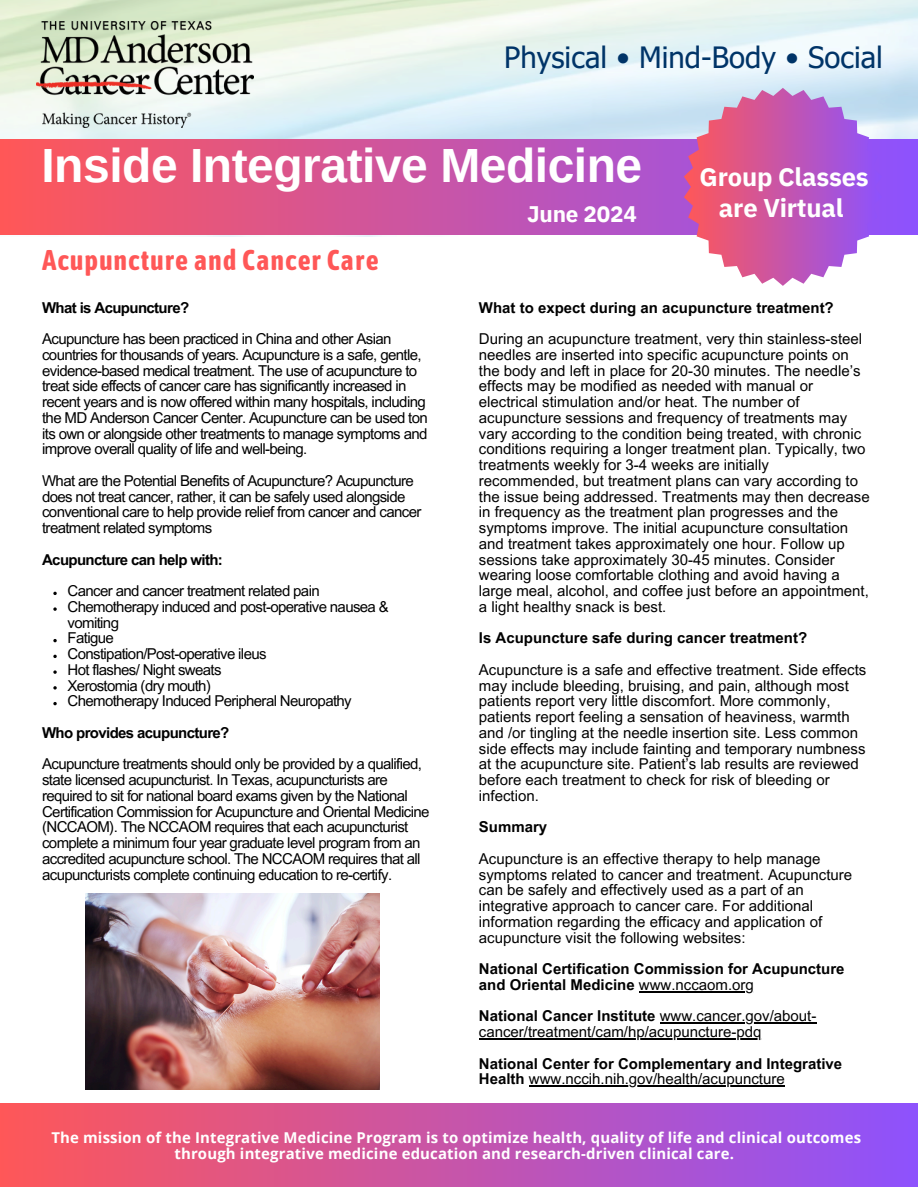
<style>
.page{position:relative;width:918px;height:1188px;background:#fff}
.page>*{position:absolute;margin:0;border:0;box-sizing:border-box;transform-origin:0 0}
.t1{font:700 48px "Arimo";letter-spacing:-.01em;color:#fff}
.t2{font:29.4px "Tahoma";color:#003468}
.t3{font:700 28.5px "Asap Condensed";letter-spacing:.03em;color:#ff5757}
.t4{font:700 25.5px/30.3px "IBM Plex Sans";letter-spacing:-.01em;color:#fff;text-align:center}
.t5{font:700 22.5px "IBM Plex Sans";letter-spacing:-.01em;color:#fff}
.t6{font:15px/15.8px "Arial MT Pro";color:#000}
.t7{font:15px/15.8px "Arial MT Pro";letter-spacing:-.04em;color:#000}
.t8{font:700 15px/15.8px "Arial MT Pro";color:#000}
.t9{font:700 15px/15.8px "Open Sans";letter-spacing:.01em;color:#fff;text-align:center}
.t10{font:700 15px "Arial MT Pro";letter-spacing:-.04em;color:#000}
.s1{font-weight:400}
.s2{font-weight:700}
</style>
<div class="page">
<img style="left:0;top:0;width:918px;height:236px">
<svg style="left:0;top:139px;width:918px;height:96px;background:#d1559a"></svg>
<div style="left:0;top:1104px;width:918px;height:83px;background:linear-gradient(to right,#fe5758,#8d52fd)"></div>
<svg style="left:684px;top:88px;width:198px;height:198px;background:#cc79be"></svg>
<img style="left:36px;top:22px;width:218px;height:106px">
<img style="left:86px;top:894px;width:293px;height:195px">
<svg style="left:53px;top:592px;width:4px;height:3px"></svg>
<svg style="left:53px;top:607px;width:4px;height:4px"></svg>
<svg style="left:53px;top:639px;width:4px;height:3px"></svg>
<svg style="left:53px;top:655px;width:4px;height:3px"></svg>
<svg style="left:53px;top:670px;width:4px;height:4px"></svg>
<svg style="left:53px;top:686px;width:4px;height:4px"></svg>
<svg style="left:53px;top:702px;width:4px;height:3px"></svg>
<hr style="left:639px;top:991px;width:115px;height:1px;background:#000">
<hr style="left:660px;top:1023px;width:156px;height:1px;background:#000">
<hr style="left:479px;top:1038px;width:282px;height:1px;background:#000">
<hr style="left:529px;top:1086px;width:256px;height:1px;background:#000">
<h1 class="t2" style="left:504px;top:39px;width:380px">Physical • Mind-Body • Social</h1>
<h4 class="t1" style="left:41px;top:139px;width:602px">Inside Integrative Medicine</h4>
<h4 class="t5" style="left:527px;top:199px;width:111px">June 2024</h4>
<h2 class="t4" style="left:700px;top:162px;width:171px">Group Classes are Virtual</h2>
<p class="t3" style="left:42px;top:244px;width:338px">Acupuncture and Cancer Care</p>
<p class="t10" style="left:42px;top:302px;width:149px">What is Acupuncture?</p>
<h5 class="t7" style="left:42px;top:333px;width:387px">Acupuncture has been practiced in China and other Asian countries for thousands of years. Acupuncture is a safe, gentle, evidence-based medical treatment. The use of acupuncture to treat side effects of cancer care has significantly increased in recent years and is now offered within many hospitals, including the MD Anderson Cancer Center. Acupuncture can be used ton its own or alongside other treatments to manage symptoms and improve overall quality of life and well-being.</h5>
<p class="t7" style="left:42px;top:475px;width:381px">What are the Potential Benefits of Acupuncture? Acupuncture does not treat cancer, rather, it can be safely used alongside conventional care to help provide relief from cancer and cancer treatment related symptoms</p>
<p class="t10" style="left:42px;top:554px;width:182px">Acupuncture can help with:</p>
<p class="t7" style="left:68px;top:585px;width:254px">Cancer and cancer treatment related pain</p>
<p class="t7" style="left:68px;top:601px;width:323px">Chemotherapy induced and post-operative nausea &amp; vomiting</p>
<p class="t7" style="left:68px;top:632px;width:48px">Fatigue</p>
<p class="t7" style="left:68px;top:648px;width:201px">Constipation/Post-operative ileus</p>
<p class="t7" style="left:68px;top:664px;width:156px">Hot flashes/ Night sweats</p>
<h5 class="t7" style="left:68px;top:679px;width:145px">Xerostomia (dry mouth)</h5>
<p class="t7" style="left:68px;top:695px;width:286px">Chemotherapy Induced Peripheral Neuropathy</p>
<p class="t10" style="left:42px;top:727px;width:189px">Who provides acupuncture?</p>
<h5 class="t7" style="left:42px;top:758px;width:389px">Acupuncture treatments should only be provided by a qualified, state licensed acupuncturist. In Texas, acupuncturists are required to sit for national board exams given by the National Certification Commission for Acupuncture and Oriental Medicine (NCCAOM). The NCCAOM requires that each acupuncturist complete a minimum four year graduate level program from an accredited acupuncture school. The NCCAOM requires that all acupuncturists complete continuing education to re-certify.</h5>
<p class="t8" style="left:479px;top:301px;width:356px">What to expect during an acupuncture treatment?</p>
<h5 class="t6" style="left:479px;top:333px;width:392px">During an acupuncture treatment, very thin stainless-steel needles are inserted into specific acupuncture points on the body and left in place for 20-30 minutes. The needle’s effects may be modified as needed with manual or electrical stimulation and/or heat. The number of acupuncture sessions and frequency of treatments may vary according to the condition being treated, with chronic conditions requiring a longer treatment plan. Typically, two treatments weekly for 3-4 weeks are initially recommended, but treatment plans can vary according to the issue being addressed. Treatments may then decrease in frequency as the treatment plan progresses and the symptoms improve. The initial acupuncture consultation and treatment takes approximately one hour. Follow up sessions take approximately 30-45 minutes. Consider wearing loose comfortable clothing and avoid having a large meal, alcohol, and coffee just before an appointment, a light healthy snack is best.</h5>
<p class="t8" style="left:479px;top:632px;width:330px">Is Acupuncture safe during cancer treatment?</p>
<h5 class="t6" style="left:479px;top:664px;width:389px">Acupuncture is a safe and effective treatment. Side effects may include bleeding, bruising, and pain, although most patients report very little discomfort. More commonly, patients report feeling a sensation of heaviness, warmth and /or tingling at the needle insertion site. Less common side effects may include fainting and temporary numbness at the acupuncture site. Patient’s lab results are reviewed before each treatment to check for risk of bleeding or infection.</h5>
<p class="t8" style="left:479px;top:821px;width:70px">Summary</p>
<p class="t6" style="left:479px;top:853px;width:375px">Acupuncture is an effective therapy to help manage symptoms related to cancer and treatment. Acupuncture can be safely and effectively used as a part of an integrative approach to cancer care. For additional information regarding the efficacy and application of acupuncture visit the following websites:</p>
<p class="t8" style="left:479px;top:963px;width:367px">National Certification Commission for Acupuncture and Oriental Medicine <span class="s1">www.nccaom.org</span></p>
<p class="t6" style="left:479px;top:1010px;width:339px"><span class="s2">National Cancer Institute</span> www.cancer.gov/about&shy;cancer/treatment/cam/hp/acupuncture-pdq</p>
<p class="t8" style="left:479px;top:1057px;width:365px">National Center for Complementary and Integrative<br>Health <span class="s1">www.nccih.nih.gov/health/acupuncture</span></p>
<h5 class="t9" style="left:51px;top:1129px;width:811px">The mission of the Integrative Medicine Program is to optimize health, quality of life and clinical outcomes through integrative medicine education and research-driven clinical care.</h5>
</div>
